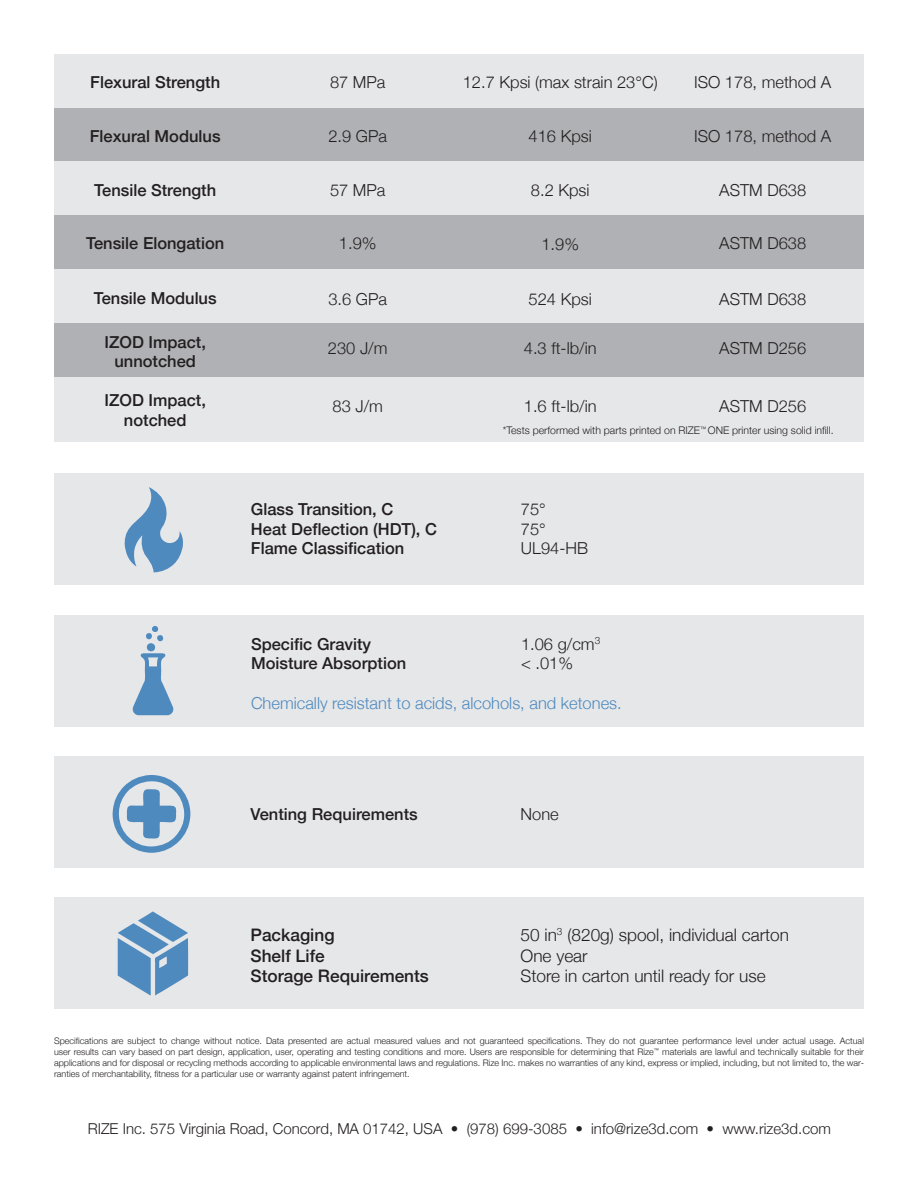
<style>
.page{position:relative;width:918px;height:1188px;background:#fff}
.page>*{position:absolute;margin:0;border:0;box-sizing:border-box;transform-origin:0 0}
.t1{font:300 17.25px "Helvetica Neue";color:#231f20}
.t2{font:500 17.25px "Helvetica Neue";color:#231f20}
.t3{font:500 16.5px/19.8px "Helvetica Neue";color:#231f20;text-align:center}
.t4{font:300 16.5px "Helvetica Neue";color:#231f20}
.t5{font:300 16.5px "Helvetica Neue";color:#4f8abe}
.t6{font:300 15px "Helvetica Neue";color:#231f20}
.t7{font:300 10.5px "Helvetica Neue";color:#231f20}
.t8{font:300 9px/10.8px "Helvetica Neue";color:#231f20;text-align:justify}
</style>
<div class="page">
<div style="left:54px;top:107px;width:810px;height:54px;background:#b0b1b5"></div>
<div style="left:54px;top:54px;width:810px;height:54px;background:#e6e7e9"></div>
<div style="left:54px;top:161px;width:810px;height:54px;background:#e6e7e9"></div>
<div style="left:54px;top:269px;width:810px;height:54px;background:#e6e7e9"></div>
<div style="left:54px;top:377px;width:810px;height:65px;background:#e6e7e9"></div>
<div style="left:54px;top:756px;width:810px;height:111px;background:#e6e7e9"></div>
<svg style="left:113px;top:775px;width:77px;height:78px"></svg>
<div style="left:54px;top:474px;width:810px;height:111px;background:#e6e7e9"></div>
<svg style="left:125px;top:487px;width:58px;height:85px"></svg>
<div style="left:54px;top:897px;width:810px;height:112px;background:#e6e7e9"></div>
<svg style="left:118px;top:912px;width:70px;height:83px"></svg>
<div style="left:54px;top:615px;width:810px;height:111px;background:#e6e7e9"></div>
<svg style="left:133px;top:626px;width:40px;height:89px"></svg>
<div style="left:54px;top:215px;width:810px;height:54px;background:#b0b1b5"></div>
<div style="left:54px;top:323px;width:810px;height:54px;background:#b0b1b5"></div>
<p class="t3" style="left:90px;top:71px;width:131px">Flexural Strength</p>
<p class="t4" style="left:330px;top:69px;width:57px">87 MPa</p>
<p class="t3" style="left:90px;top:125px;width:132px">Flexural Modulus</p>
<p class="t4" style="left:328px;top:123px;width:60px">2.9 GPa</p>
<p class="t3" style="left:94px;top:179px;width:123px">Tensile Strength</p>
<p class="t4" style="left:330px;top:177px;width:57px">57 MPa</p>
<p class="t4" style="left:463px;top:69px;width:196px">12.7 Kpsi (max strain 23°C)</p>
<p class="t4" style="left:694px;top:69px;width:139px">ISO 178, method A</p>
<p class="t4" style="left:694px;top:123px;width:139px">ISO 178, method A</p>
<p class="t4" style="left:531px;top:177px;width:60px">8.2 Kpsi</p>
<p class="t4" style="left:529px;top:123px;width:65px">416 Kpsi</p>
<p class="t4" style="left:719px;top:177px;width:88px">ASTM D638</p>
<p class="t3" style="left:86px;top:232px;width:140px">Tensile Elongation</p>
<p class="t4" style="left:339px;top:230px;width:39px">1.9%</p>
<p class="t4" style="left:555px;top:231px;width:11px">1</p>
<p class="t4" style="left:719px;top:230px;width:88px">ASTM D638</p>
<p class="t4" style="left:541px;top:231px;width:39px">1.9%</p>
<p class="t3" style="left:94px;top:287px;width:124px">Tensile Modulus</p>
<p class="t3" style="left:105px;top:331px;width:103px">IZOD Impact, unnotched</p>
<p class="t3" style="left:105px;top:389px;width:103px">IZOD Impact, notched</p>
<p class="t4" style="left:328px;top:286px;width:60px">3.6 GPa</p>
<p class="t4" style="left:529px;top:286px;width:65px">524 Kpsi</p>
<p class="t4" style="left:719px;top:286px;width:88px">ASTM D638</p>
<p class="t4" style="left:328px;top:335px;width:61px">230 J/m</p>
<p class="t4" style="left:524px;top:335px;width:74px">4.3 ft-lb/in</p>
<p class="t4" style="left:719px;top:335px;width:88px">ASTM D256</p>
<p class="t4" style="left:333px;top:393px;width:52px">83 J/m</p>
<p class="t4" style="left:719px;top:393px;width:88px">ASTM D256</p>
<p class="t7" style="left:503px;top:422px;width:332px">*Tests performed with parts printed on RIZE<sup>™</sup> ONE printer using solid infill.</p>
<p class="t4" style="left:524px;top:393px;width:74px">1.6 ft-lb/in</p>
<p class="t3" style="left:251px;top:498px;width:144px">Glass Transition, C</p>
<p class="t4" style="left:521px;top:496px;width:26px">75°</p>
<p class="t3" style="left:251px;top:517px;width:188px">Heat Deflection (HDT), C</p>
<p class="t4" style="left:521px;top:515px;width:26px">75°</p>
<p class="t3" style="left:251px;top:537px;width:155px">Flame Classification</p>
<p class="t4" style="left:521px;top:535px;width:69px">UL94-HB</p>
<p class="t3" style="left:251px;top:632px;width:122px">Specific Gravity</p>
<p class="t4" style="left:521px;top:630px;width:81px">1.06 g/cm<sup>3</sup></p>
<p class="t3" style="left:251px;top:652px;width:157px">Moisture Absorption</p>
<p class="t4" style="left:521px;top:650px;width:54px">&lt; .01%</p>
<p class="t5" style="left:251px;top:690px;width:372px">Chemically resistant to acids, alcohols, and ketones.</p>
<p class="t3" style="left:251px;top:803px;width:169px">Venting Requirements</p>
<p class="t4" style="left:521px;top:801px;width:40px">None</p>
<p class="t2" style="left:251px;top:921px;width:86px">Packaging</p>
<p class="t1" style="left:521px;top:921px;width:270px">50 in<sup>3</sup> (820g) spool, individual carton</p>
<p class="t2" style="left:251px;top:941px;width:76px">Shelf Life</p>
<p class="t1" style="left:521px;top:941px;width:69px">One year</p>
<p class="t2" style="left:251px;top:962px;width:180px">Storage Requirements</p>
<p class="t1" style="left:521px;top:962px;width:247px">Store in carton until ready for use</p>
<p class="t8" style="left:54px;top:1035px;width:812px">Specifications are subject to change without notice. Data presented are actual measured values and not guaranteed specifications. They do not guarantee performance level under actual usage. Actual user results can vary based on part design, application, user, operating and testing conditions and more. Users are responsible for determining that Rize<sup>™</sup> materials are lawful and technically suitable for their applications and for disposal or recycling methods according to applicable environmental laws and regulations. Rize Inc. makes no warranties of any kind, express or implied, including, but not limited to, the war&shy;ranties of merchantability, fitness for a particular use or warranty against patent infringement.</p>
<p class="t6" style="left:88px;top:1117px;width:745px">RIZE Inc. 575 Virginia Road, Concord, MA 01742, USA • (978) 699-3085 • info@rize3d.com • www.rize3d.com</p>
</div>
